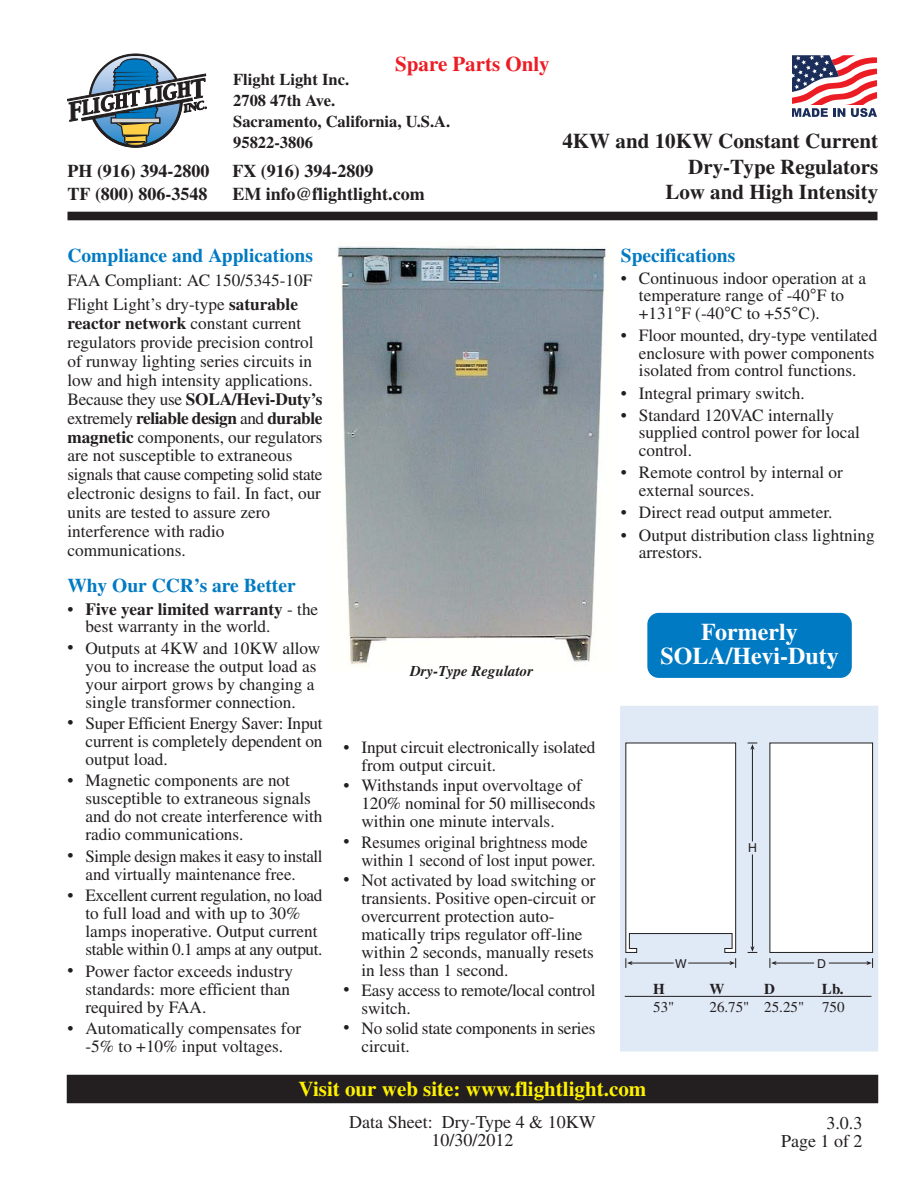
<style>
.page{position:relative;width:918px;height:1188px;background:#fff}
.page>*{position:absolute;margin:0;border:0;box-sizing:border-box;transform-origin:0 0}
.t1{font:700 24px/24px "Times";color:#fff;text-align:center}
.t2{font:700 21px/25.5px "Times";color:#231f20;text-align:right}
.t3{font:700 21px "Times";color:#fff200}
.t4{font:700 21px "Times";color:#ed1c24}
.t5{font:700 19.5px "Times";color:#007ac2}
.t6{font:700 18px/22.5px "Times";color:#231f20}
.t7{font:18px/18px "Times";color:#231f20;text-align:right}
.t8{font:17.25px/18px "Times";color:#231f20}
.t9{font:17.25px/18px "Times";letter-spacing:-.02em;color:#231f20}
.t10{font:17.25px/18px "Times";letter-spacing:-.025em;color:#231f20;text-align:center}
.t11{font:700 16.5px/21px "Times";color:#231f20}
.t12{font:15px "Times";color:#231f20}
.t13{font:italic 700 15px "Times";color:#231f20}
.t14{font:700 15px "Times";color:#231f20}
.t15{font:12.3px "Helvetica";color:#231f20}
.s1{font-weight:700}
</style>
<div class="page">
<div style="left:68px;top:212px;width:810px;height:8px;background:#231f20"></div>
<div style="left:67px;top:1075px;width:811px;height:28px;background:#231f20"></div>
<svg style="left:67px;top:53px;width:140px;height:95px"></svg>
<div style="left:647px;top:613px;width:205px;height:65px;background:#007ac2;border:1px solid #007ac2;border-radius:11px"></div>
<img style="left:338px;top:246px;width:268px;height:421px">
<div style="left:620px;top:706px;width:258px;height:346px;background:#e0e9f6"></div>
<hr style="left:625px;top:996px;width:247px;height:1px;background:#231f20">
<div style="left:770px;top:743px;width:103px;height:210px;background:#fff;border:1px solid #231f20"></div>
<hr style="left:775px;top:963px;width:93px;height:1px;background:#231f20">
<svg style="left:770px;top:958px;width:7px;height:10px"></svg>
<svg style="left:866px;top:958px;width:7px;height:10px"></svg>
<div style="left:814px;top:959px;width:15px;height:7px;background:#e0e9f6"></div>
<hr style="left:752px;top:748px;width:1px;height:200px;background:#231f20">
<svg style="left:748px;top:743px;width:9px;height:7px"></svg>
<svg style="left:748px;top:946px;width:9px;height:7px"></svg>
<div style="left:750px;top:841px;width:6px;height:13px;background:#e0e9f6"></div>
<svg style="left:625px;top:742px;width:111px;height:226px;background:#f3f4f6"></svg>
<div style="left:674px;top:959px;width:14px;height:7px;background:#e0e9f6"></div>
<svg style="left:792px;top:55px;width:85px;height:62px"></svg>
<p class="t4" style="left:395px;top:56px;width:156px">Spare Parts Only</p>
<p class="t11" style="left:233px;top:70px;width:219px">Flight Light Inc.<br>2708 47th Ave.<br>Sacramento, California, U.S.A.<br>95822-3806</p>
<p class="t6" style="left:67px;top:162px;width:143px">PH (916) 394-2800<br>TF (800) 806-3548</p>
<p class="t6" style="left:232px;top:162px;width:194px">FX (916) 394-2809<br>EM info@flightlight.com</p>
<p class="t2" style="left:562px;top:130px;width:317px">4KW and 10KW Constant Current<br>Dry-Type Regulators<br>Low and High Intensity</p>
<p class="t5" style="left:67px;top:248px;width:247px">Compliance and Applications</p>
<p class="t8" style="left:67px;top:270px;width:246px;line-height:24.3px">FAA Compliant: AC 150/5345-10F<br>Flight Light’s dry-type <span class="s1">saturable</span></p>
<p class="t8" style="left:67px;top:315px;width:257px;line-height:18.9px"><span class="s1">reactor network</span> constant current regulators provide precision control of runway lighting series circuits in low and high intensity applications.<br>Because they use <span class="s1">SOLA/Hevi-Duty’s </span>extremely <span class="s1">reliable design</span> and <span class="s1">durable magnetic</span> components, our regulators are not susceptible to extraneous signals that cause competing solid state electronic designs to fail. In fact, our units are tested to assure zero interference with radio communications.</p>
<p class="t5" style="left:67px;top:579px;width:230px">Why Our CCR’s are Better</p>
<p class="t8" style="left:86px;top:602px;width:234px;line-height:17.2px;text-indent:-18px">• <span class="s1">Five year limited warranty</span> - the best warranty in the world.</p>
<p class="t8" style="left:86px;top:640px;width:236px;text-indent:-18px">• Outputs at 4KW and 10KW allow you to increase the output load as your airport grows by changing a single transformer connection.</p>
<p class="t8" style="left:86px;top:716px;width:239px;text-align:justify;text-indent:-18px">• Super Efficient Energy Saver: Input current is completely dependent on output load.</p>
<p class="t8" style="left:86px;top:773px;width:239px;text-indent:-18px">• Magnetic components are not susceptible to extraneous signals and do not create interference with radio communications.</p>
<p class="t10" style="left:67px;top:849px;width:257px">• Simple design makes it easy to install and virtually maintenance free.</p>
<p class="t9" style="left:86px;top:888px;width:239px;text-indent:-18px">• Excellent current regulation, no load to full load and with up to 30% lamps inoperative. Output current stable within 0.1 amps at any output.</p>
<p class="t8" style="left:86px;top:964px;width:209px;text-indent:-18px">• Power factor exceeds industry standards: more efficient than required by FAA.</p>
<p class="t8" style="left:67px;top:1021px;width:235px;text-align:center">• Automatically compensates for -5% to +10% input voltages.</p>
<p class="t13" style="left:410px;top:666px;width:125px">Dry-Type Regulator</p>
<p class="t8" style="left:362px;top:740px;width:236px;text-indent:-18px">• Input circuit electronically isolated from output circuit.</p>
<p class="t8" style="left:362px;top:778px;width:236px;text-indent:-18px">• Withstands input overvoltage of<br>120% nominal for 50 milliseconds within one minute intervals.</p>
<p class="t8" style="left:362px;top:834px;width:236px;text-indent:-18px">• Resumes original brightness mode within 1 second of lost input power.</p>
<p class="t8" style="left:362px;top:873px;width:236px;text-indent:-18px">• Not activated by load switching or transients. Positive open-circuit or overcurrent protection auto&shy;matically trips regulator off-line within 2 seconds, manually resets in less than 1 second.</p>
<p class="t8" style="left:362px;top:983px;width:236px;text-indent:-18px">• Easy access to remote/local control switch.</p>
<p class="t8" style="left:362px;top:1021px;width:236px;text-indent:-18px">• No solid state components in series circuit.</p>
<p class="t5" style="left:621px;top:248px;width:116px">Specifications</p>
<p class="t8" style="left:639px;top:271px;width:229px;line-height:17.2px;text-indent:-18px">• Continuous indoor operation at a temperature range of -40 F to +131 F (-40 C to +55 C).</p>
<p class="t8" style="left:639px;top:329px;width:240px;line-height:17.2px;text-indent:-18px">• Floor mounted, dry-type ventilated enclosure with power components isolated from control functions.</p>
<p class="t8" style="left:621px;top:385px;width:185px">• Integral primary switch.</p>
<p class="t8" style="left:639px;top:408px;width:222px;line-height:17.2px;text-indent:-18px">• Standard 120VAC internally supplied control power for local control.</p>
<p class="t8" style="left:639px;top:466px;width:206px;line-height:17.2px;text-indent:-18px">• Remote control by internal or external sources.</p>
<p class="t8" style="left:621px;top:505px;width:213px">• Direct read output ammeter.</p>
<p class="t8" style="left:639px;top:528px;width:237px;line-height:17.2px;text-indent:-18px">• Output distribution class lightning arrestors.</p>
<p class="t1" style="left:660px;top:622px;width:180px">Formerly<br>SOLA/Hevi-Duty</p>
<p class="t15" style="left:675px;top:959px;width:13px">W</p>
<p class="t15" style="left:748px;top:843px;width:10px">H</p>
<p class="t15" style="left:817px;top:959px;width:10px">D</p>
<p class="t14" style="left:653px;top:983px;width:13px">H</p>
<p class="t14" style="left:709px;top:983px;width:16px">W</p>
<p class="t14" style="left:764px;top:983px;width:12px">D</p>
<p class="t14" style="left:822px;top:983px;width:23px">Lb.</p>
<p class="t12" style="left:653px;top:1001px;width:23px">53"</p>
<p class="t12" style="left:710px;top:1001px;width:137px">26.75" 25.25" 750</p>
<p class="t3" style="left:299px;top:1081px;width:349px">Visit our web site: www.flightlight.com</p>
<p class="t7" style="left:349px;top:1115px;width:248px;text-align:center">Data Sheet: Dry-Type 4 &amp; 10KW<br>10/30/2012</p>
<p class="t7" style="left:781px;top:1116px;width:83px">3.0.3<br>Page 1 of 2</p>
</div>
